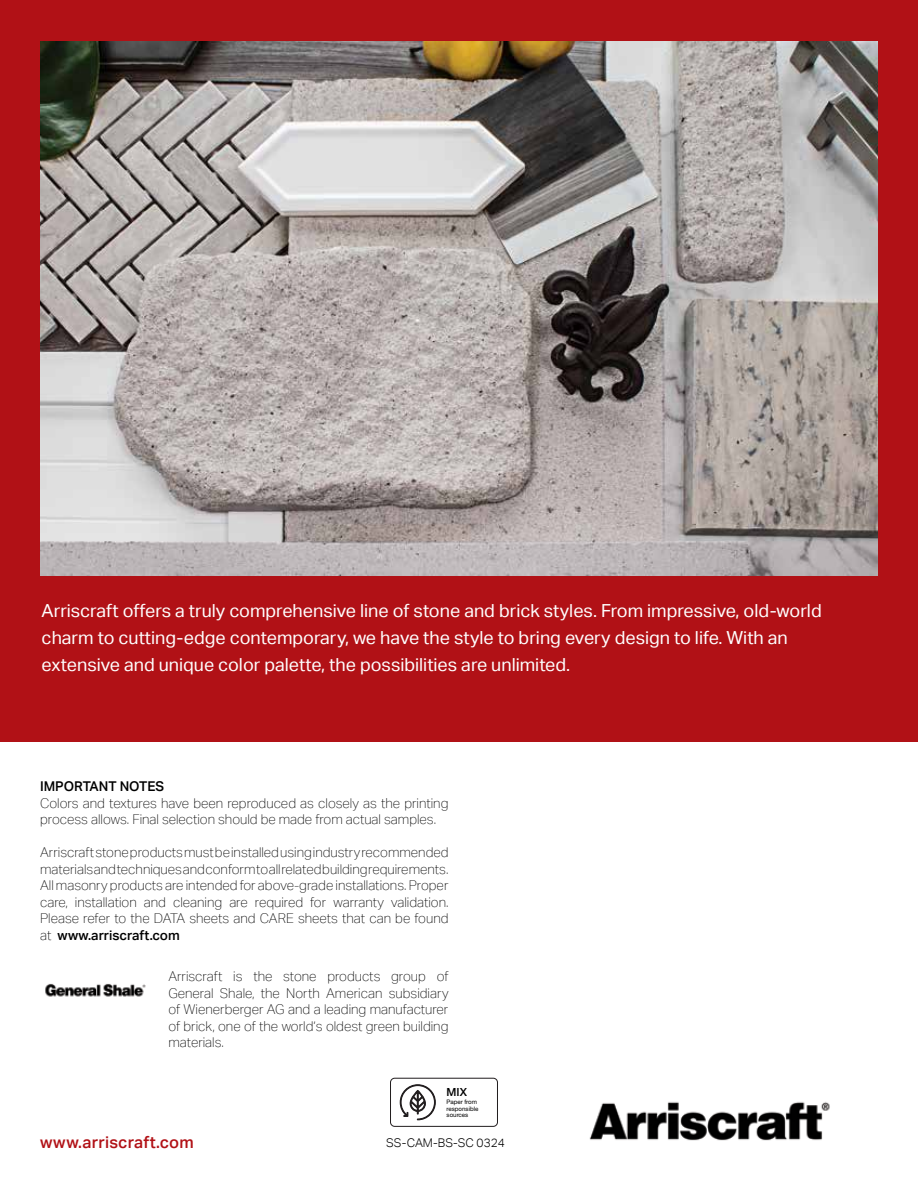
<style>
.page{position:relative;width:918px;height:1188px;background:#fff}
.page>*{position:absolute;margin:0;border:0;box-sizing:border-box;transform-origin:0 0}
.t1{font:18px/27px "Aktiv Grotesk";color:#fff}
.t2{font:500 16.5px "Aktiv Grotesk";letter-spacing:.015em;color:#b11116}
.t3{font:100 13.5px/16.5px "Aktiv Grotesk";color:#000;text-align:justify}
.t4{font:500 13.5px "Aktiv Grotesk";color:#000}
.t5{font:300 12px "Aktiv Grotesk";color:#000}
.t6{font:500 11.25px "Helvetica Neue LTW1 G";color:#000}
.t7{font:6.15px/6.6px "Helvetica Neue LTW1 G";color:#000}
.s1{font-weight:500}
</style>
<div class="page">
<img style="left:45px;top:983px;width:101px;height:14px">
<img style="left:589px;top:1101px;width:241px;height:40px">
<div style="left:0;top:0;width:918px;height:741px;background:#b11116"></div>
<img style="left:40px;top:41px;width:838px;height:535px">
<svg style="left:390px;top:1078px;width:108px;height:49px"></svg>
<p class="t1" style="left:42px;top:597px;width:782px">Arriscraft offers a truly comprehensive line of stone and brick styles. From impressive, old-world charm to cutting-edge contemporary, we have the style to bring every design to life. With an extensive and unique color palette, the possibilities are unlimited.</p>
<p class="t4" style="left:40px;top:779px;width:126px">IMPORTANT NOTES</p>
<p class="t3" style="left:40px;top:795px;width:410px">Colors and textures have been reproduced as closely as the printing process allows. Final selection should be made from actual samples.</p>
<p class="t3" style="left:40px;top:844px;width:410px">Arriscraft stone products must be installed using industry recommended materials and techniques and conform to all related building requirements.<br>All masonry products are intended for above-grade installations. Proper care, installation and cleaning are required for warranty validation.<br>Please refer to the DATA sheets and CARE sheets that can be found at <span class="s1">www.arriscraft.com</span></p>
<p class="t3" style="left:168px;top:968px;width:282px">Arriscraft is the stone products group of General Shale, the North American subsidiary of Wienerberger AG and a leading manufacturer of brick, one of the world’s oldest green building materials.</p>
<p class="t2" style="left:40px;top:1132px;width:155px">www.arriscraft.com</p>
<p class="t6" style="left:447px;top:1085px;width:22px">MIX</p>
<p class="t7" style="left:447px;top:1099px;width:33px">Paper from responsible sources</p>
<p class="t5" style="left:386px;top:1136px;width:120px">SS-CAM-BS-SC 0324</p>
</div>
